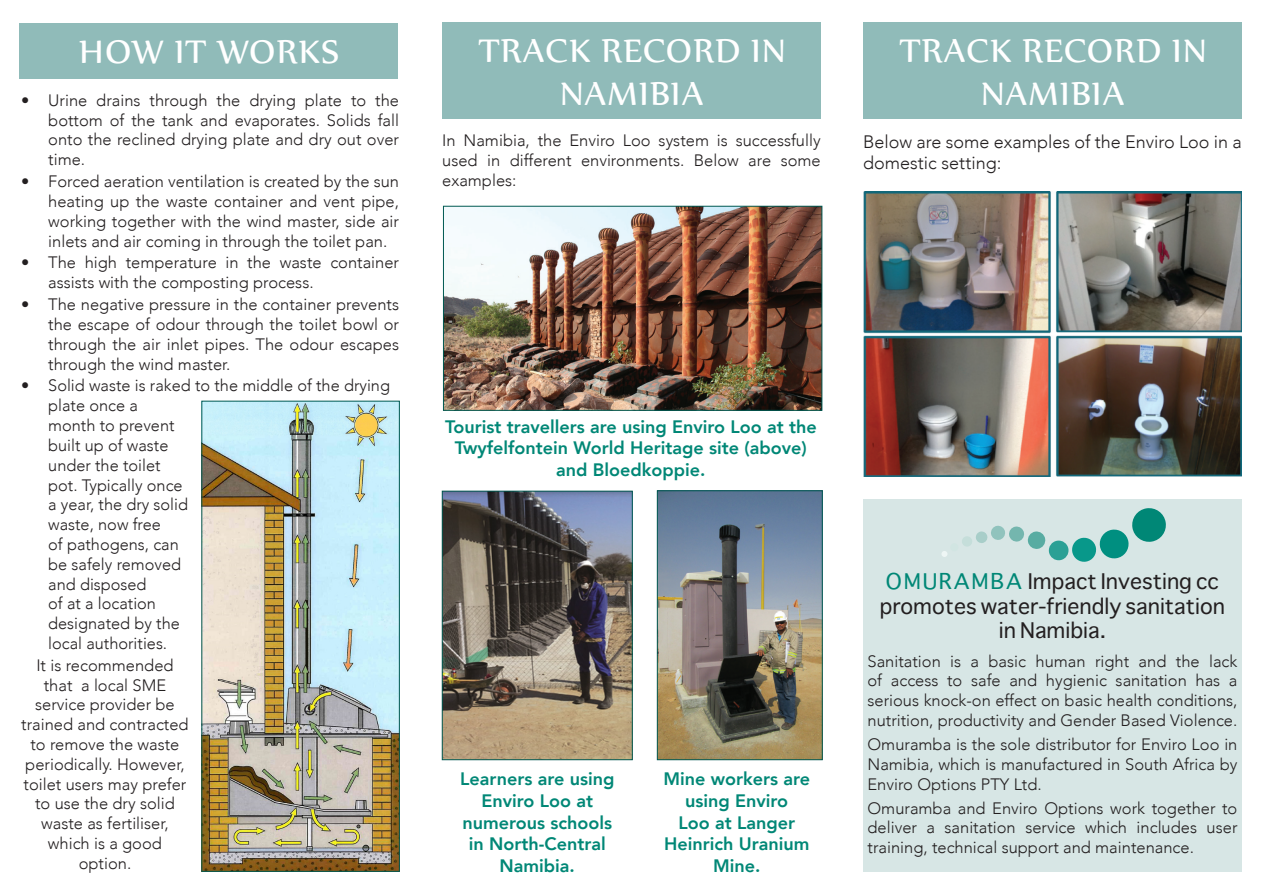
<style>
.page{position:relative;width:1263px;height:893px;background:#fff}
.page>*{position:absolute;margin:0;border:0;box-sizing:border-box;transform-origin:0 0}
.head2{font:39.9px/42.9px "Nyala";letter-spacing:.03em;color:#fff;text-align:center}
.t1{font:21px/24.2px "Sathu";color:#231f20;text-align:center}
.t2{font:800 18px/21.6px "Avenir";color:#008776;text-align:center}
.t3{font:300 18px/21.6px "Avenir";color:#231f20}
.Body{font:300 16.5px/19.8px "Avenir";color:#231f20;text-align:justify}
.s1{color:#008776}
</style>
<div class="page">
<div style="left:442px;top:23px;width:379px;height:96px;background:#90bbb9"></div>
<div style="left:863px;top:23px;width:379px;height:96px;background:#90bbb9"></div>
<div style="left:863px;top:500px;width:379px;height:372px;background:#d7e6e5"></div>
<div style="left:20px;top:24px;width:378px;height:55px;background:#90bbb9"></div>
<img style="left:203px;top:403px;width:195px;height:467px">
<div style="left:201px;top:401px;width:199px;height:471px;border:1px solid #005951"></div>
<img style="left:863px;top:192px;width:379px;height:285px">
<img style="left:445px;top:208px;width:375px;height:201px">
<div style="left:443px;top:206px;width:379px;height:205px;border:1px solid #005951"></div>
<img style="left:659px;top:492px;width:162px;height:266px">
<div style="left:657px;top:490px;width:166px;height:270px;border:1px solid #005951"></div>
<img style="left:444px;top:493px;width:187px;height:265px">
<div style="left:442px;top:491px;width:191px;height:269px;border:1px solid #005951"></div>
<div style="left:941px;top:551px;width:7px;height:6px;background:#eef6f5;border-radius:50%"></div>
<div style="left:950px;top:543px;width:9px;height:9px;background:#d1e5e2;border-radius:4px"></div>
<div style="left:961px;top:536px;width:11px;height:11px;background:#c5deda;border-radius:5px"></div>
<svg style="left:976px;top:508px;width:190px;height:54px"></svg>
<p class="head2" style="left:79px;top:29px;width:262px">HOW IT WORKS</p>
<p class="Body" style="left:48px;top:90px;width:352px;text-indent:-27px">• Urine drains through the drying plate to the bottom of the tank and evaporates. Solids fall onto the reclined drying plate and dry out over time.</p>
<p class="Body" style="left:48px;top:172px;width:352px;text-indent:-27px">• Forced aeration ventilation is created by the sun heating up the waste container and vent pipe, working together with the wind master, side air inlets and air coming in through the toilet pan.</p>
<p class="Body" style="left:48px;top:253px;width:352px;text-indent:-27px">• The high temperature in the waste container assists with the composting process.</p>
<p class="Body" style="left:48px;top:295px;width:352px;text-indent:-27px">• The negative pressure in the container prevents the escape of odour through the toilet bowl or through the air inlet pipes. The odour escapes through the wind master.</p>
<p class="Body" style="left:48px;top:376px;width:343px;text-align:left;text-indent:-27px">• Solid waste is raked to the middle of the drying plate once a<br>month to prevent<br>built up of waste<br>under the toilet<br>pot. Typically once<br>a year, the dry solid<br>waste, now free<br>of pathogens, can<br>be safely removed<br>and disposed<br>of at a location<br>designated by the<br>local authorities.</p>
<p class="Body" style="left:21px;top:655px;width:169px;text-align:center">It is recommended that a local SME service provider be trained and contracted to remove the waste periodically. However, toilet users may prefer to use the dry solid waste as fertiliser, which is a good option.</p>
<p class="head2" style="left:478px;top:28px;width:309px">TRACK RECORD IN<br>NAMIBIA</p>
<p class="head2" style="left:899px;top:28px;width:309px">TRACK RECORD IN<br>NAMIBIA</p>
<p class="Body" style="left:442px;top:131px;width:380px">In Namibia, the Enviro Loo system is successfully used in different environments. Below are some examples:</p>
<p class="t3" style="left:863px;top:131px;width:380px">Below are some examples of the Enviro Loo in a domestic setting:</p>
<p class="t2" style="left:445px;top:415px;width:373px">Tourist travellers are using Enviro Loo at the<br>Twyfelfontein World Heritage site (above) and Bloedkoppie.</p>
<p class="t2" style="left:460px;top:768px;width:156px">Learners are using<br>Enviro Loo at numerous schools in North-Central<br>Namibia.</p>
<p class="t2" style="left:663px;top:768px;width:148px">Mine workers are using Enviro<br>Loo at Langer<br>Heinrich Uranium<br>Mine.</p>
<p class="t1" style="left:880px;top:569px;width:347px"><span class="s1">OMURAMBA</span> Impact Investing cc promotes water-friendly sanitation in Namibia.</p>
<p class="Body" style="left:867px;top:651px;width:371px">Sanitation is a basic human right and the lack of access to safe and hygienic sanitation has a serious knock-on effect on basic health conditions, nutrition, productivity and Gender Based Violence.</p>
<p class="Body" style="left:867px;top:734px;width:371px">Omuramba is the sole distributor for Enviro Loo in Namibia, which is manufactured in South Africa by Enviro Options PTY Ltd.</p>
<p class="Body" style="left:867px;top:798px;width:371px">Omuramba and Enviro Options work together to deliver a sanitation service which includes user training, technical support and maintenance.</p>
</div>
